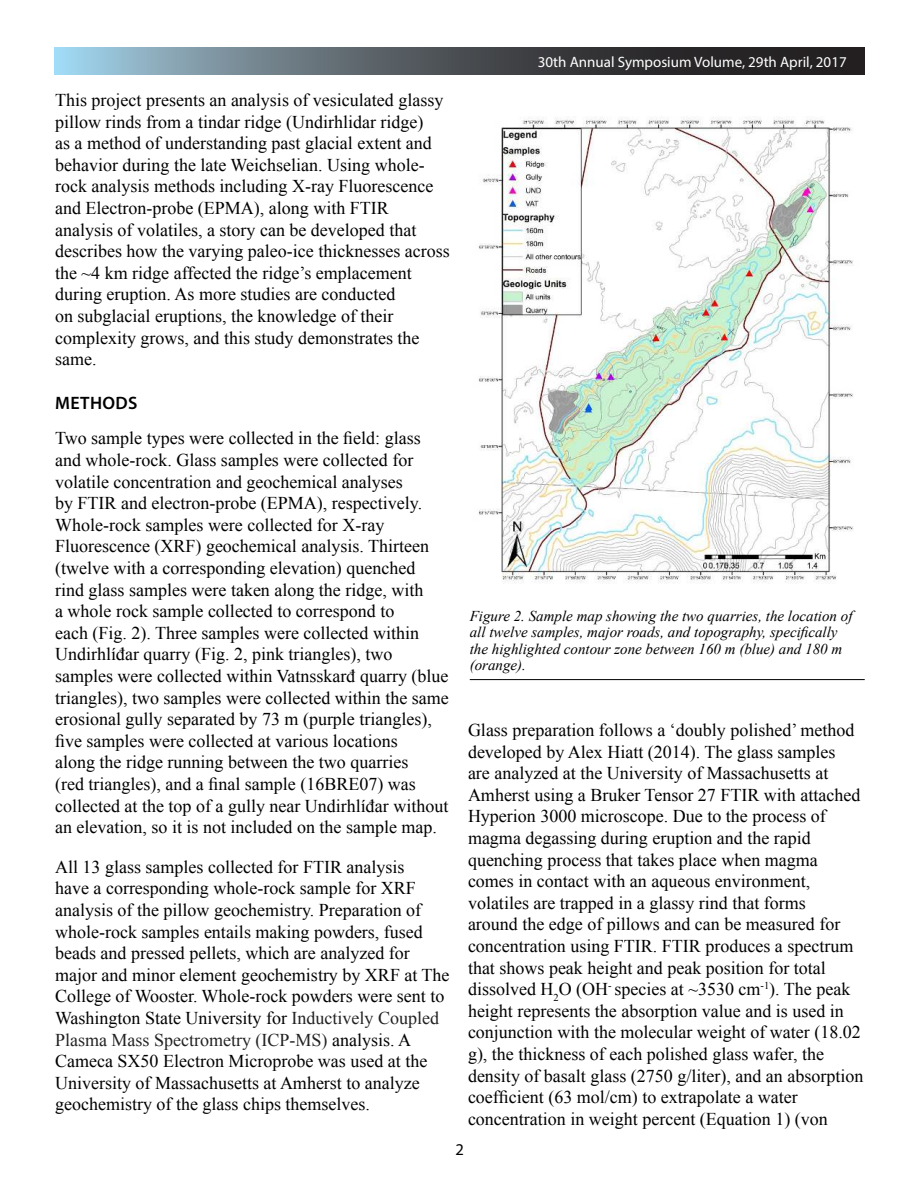
<style>
.page{position:relative;width:918px;height:1188px;background:#fff}
.page>*{position:absolute;margin:0;border:0;box-sizing:border-box;transform-origin:0 0}
.t1{font:18px/21.6px "Times New Roman";color:#000}
.t2{font:600 18px "Myriad Pro";letter-spacing:.02em;color:#000}
.t3{font:16.5px "Myriad Pro";color:#000}
.t4{font:italic 15px/16.5px "Times New Roman";color:#000}
.t5{font:15px "Myriad Pro";color:#fff}
.s1{color:#222}
</style>
<div class="page">
<img style="left:55px;top:48px;width:810px;height:26px">
<img style="left:478px;top:116px;width:376px;height:468px">
<hr style="left:470px;top:679px;width:395px;height:1px;background:#000">
<p class="t1" style="left:55px;top:89px;width:396px">This project presents an analysis of vesiculated glassy pillow rinds from a tindar ridge (Undirhlidar ridge)<br>as a method of understanding past glacial extent and behavior during the late Weichselian. Using whole&shy;rock analysis methods including X-ray Fluorescence and Electron-probe (EPMA), along with FTIR analysis of volatiles, a story can be developed that describes how the varying paleo-ice thicknesses across the ~4 km ridge affected the ridge’s emplacement during eruption. As more studies are conducted<br>on subglacial eruptions, the knowledge of their complexity grows, and this study demonstrates the same.</p>
<p class="t2" style="left:55px;top:397px;width:84px">METHODS</p>
<p class="t1" style="left:55px;top:427px;width:395px">Two sample types were collected in the field: glass and whole-rock. Glass samples were collected for volatile concentration and geochemical analyses<br>by FTIR and electron-probe (EPMA), respectively.<br>Whole-rock samples were collected for X-ray Fluorescence (XRF) geochemical analysis. Thirteen (twelve with a corresponding elevation) quenched<br>rind glass samples were taken along the ridge, with<br>a whole rock sample collected to correspond to<br>each (Fig. 2). Three samples were collected within Undirhlíđar quarry (Fig. 2, pink triangles), two samples were collected within Vatnsskarđ quarry (blue triangles), two samples were collected within the same erosional gully separated by 73 m (purple triangles), five samples were collected at various locations<br>along the ridge running between the two quarries<br>(red triangles), and a final sample (16BRE07) was collected at the top of a gully near Undirhlíđar without an elevation, so it is not included on the sample map.</p>
<p class="t1" style="left:55px;top:856px;width:396px">All 13 glass samples collected for FTIR analysis<br>have a corresponding whole-rock sample for XRF analysis of the pillow geochemistry. Preparation of whole-rock samples entails making powders, fused beads and pressed pellets, which are analyzed for major and minor element geochemistry by XRF at The College of Wooster. Whole-rock powders were sent to Washington State University for <span class="s1">Inductively Coupled Plasma Mass Spectrometry (ICP-MS)</span> analysis. A Cameca SX50 Electron Microprobe was used at the University of Massachusetts at Amherst to analyze geochemistry of the glass chips themselves.</p>
<p class="t5" style="left:538px;top:56px;width:310px">30th Annual Symposium Volume, 29th April, 2017</p>
<p class="t4" style="left:470px;top:607px;width:384px">Figure 2. Sample map showing the two quarries, the location of all twelve samples, major roads, and topography, specifically the highlighted contour zone between 160 m (blue) and 180 m (orange).</p>
<p class="t1" style="left:468px;top:719px;width:397px">Glass preparation follows a ‘doubly polished’ method developed by Alex Hiatt (2014). The glass samples<br>are analyzed at the University of Massachusetts at Amherst using a Bruker Tensor 27 FTIR with attached Hyperion 3000 microscope. Due to the process of magma degassing during eruption and the rapid quenching process that takes place when magma comes in contact with an aqueous environment, volatiles are trapped in a glassy rind that forms<br>around the edge of pillows and can be measured for concentration using FTIR. FTIR produces a spectrum that shows peak height and peak position for total dissolved H<sub>2</sub>O (OH<sup>-</sup> species at ~3530 cm<sup>-1</sup>). The peak height represents the absorption value and is used in conjunction with the molecular weight of water (18.02 g), the thickness of each polished glass wafer, the density of basalt glass (2750 g/liter), and an absorption coefficient (63 mol/cm) to extrapolate a water concentration in weight percent (Equation 1) (von</p>
<p class="t3" style="left:456px;top:1144px;width:10px">2</p>
</div>
